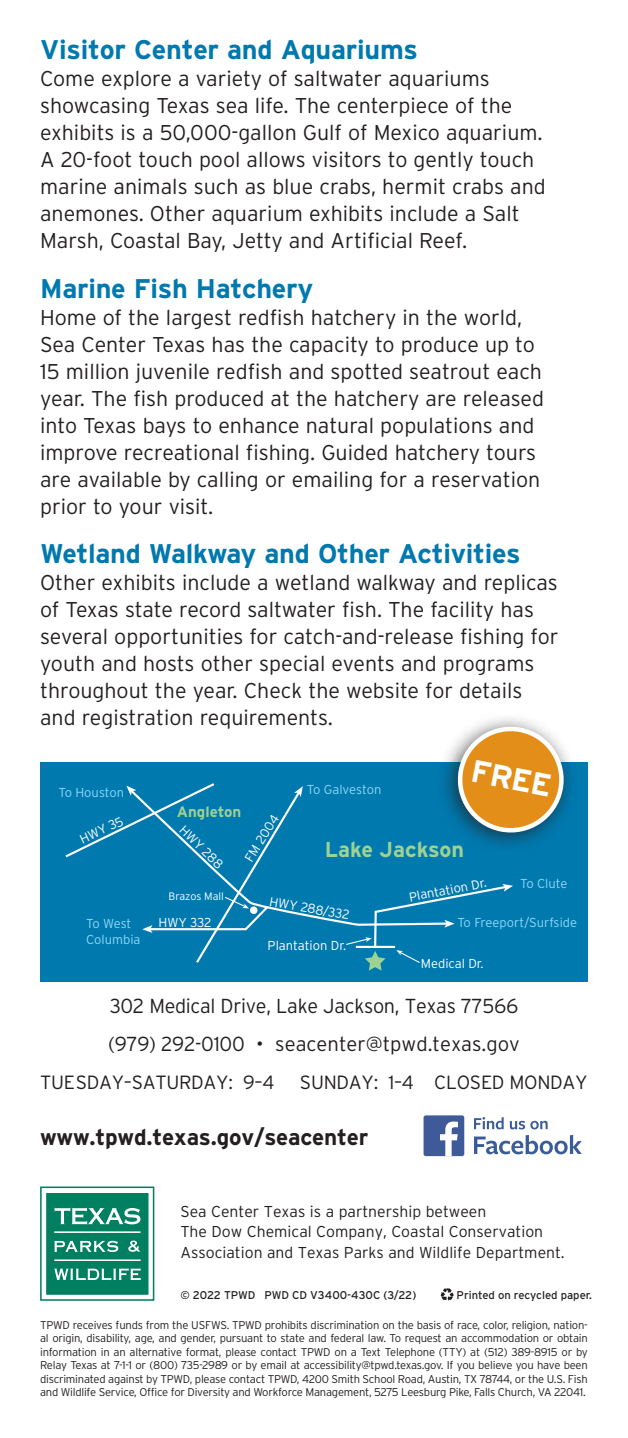
<style>
.page{position:relative;width:628px;height:1438px;background:#fff}
.page>*{position:absolute;margin:0;border:0;box-sizing:border-box;transform-origin:0 0}
.t1{font:700 31.5px "Interstate";color:#fff}
.t2{font:700 27px "Interstate";letter-spacing:-.01em;color:#0079af}
.t3{font:700 22.5px "Interstate";letter-spacing:-.01em;color:#231f20}
.t4{font:700 21.6px "Interstate";color:#9ed192}
.t5{font:300 21.38px/27px "Interstate";color:#231f20}
.t6{font:300 20.25px "Interstate";letter-spacing:-.015em;color:#231f20}
.t7{font:300 19.12px "Interstate";letter-spacing:-.015em;color:#231f20}
.t8{font:300 15.75px/20.2px "Interstate";color:#231f20}
.t9{font:700 15.08px "Interstate";color:#9ed192}
.t10{font:300 13.05px "Interstate";color:#fff}
.t11{font:300 13.05px/15.5px "Interstate";color:#8ed8f8}
.t12{font:300 11.25px/13.5px "Interstate";letter-spacing:-.02em;color:#231f20;text-align:justify}
.t13{font:11.25px "Interstate";color:#231f20}
.t14{font:300 10.8px "Interstate";color:#fff}
</style>
<div class="page">
<svg style="left:441px;top:1288px;width:13px;height:13px"></svg>
<svg style="left:40px;top:1186px;width:114px;height:115px"></svg>
<div style="left:47px;top:1193px;width:101px;height:101px;background:#007f61"></div>
<svg style="left:55px;top:1207px;width:85px;height:17px"></svg>
<svg style="left:54px;top:1268px;width:87px;height:12px"></svg>
<svg style="left:54px;top:1241px;width:64px;height:11px"></svg>
<hr style="left:54px;top:1231px;width:86px;height:2px;background:#fff">
<hr style="left:54px;top:1259px;width:87px;height:2px;background:#fff">
<svg style="left:128px;top:1240px;width:13px;height:12px"></svg>
<svg style="left:474px;top:1117px;width:29px;height:12px"></svg>
<svg style="left:510px;top:1121px;width:37px;height:8px"></svg>
<svg style="left:474px;top:1135px;width:108px;height:19px"></svg>
<div style="left:423px;top:1115px;width:41px;height:41px;background:#3e5a99;border-radius:2px"></div>
<svg style="left:440px;top:1121px;width:18px;height:35px"></svg>
<div style="left:40px;top:762px;width:548px;height:219px;background:#0079af"></div>
<svg style="left:65px;top:783px;width:444px;height:180px"></svg>
<div style="left:250px;top:906px;width:7px;height:8px;background:#fff;border-radius:50%"></div>
<svg style="left:224px;top:896px;width:25px;height:12px"></svg>
<svg style="left:345px;top:937px;width:40px;height:33px"></svg>
<svg style="left:396px;top:950px;width:25px;height:13px"></svg>
<div style="left:436px;top:712px;width:142px;height:142px;background:#231f20;opacity:.75"></div>
<svg style="left:450px;top:719px;width:121px;height:116px"></svg>
<p class="t2" style="left:40px;top:35px;width:379px">Visitor Center and Aquariums</p>
<p class="t5" style="left:40px;top:65px;width:507px">Come explore a variety of saltwater aquariums showcasing Texas sea life. The centerpiece of the exhibits is a 50,000-gallon Gulf of Mexico aquarium.<br>A 20-foot touch pool allows visitors to gently touch marine animals such as blue crabs, hermit crabs and anemones. Other aquarium exhibits include a Salt Marsh, Coastal Bay, Jetty and Artificial Reef.</p>
<p class="t2" style="left:40px;top:273px;width:275px">Marine Fish Hatchery</p>
<p class="t5" style="left:40px;top:304px;width:505px">Home of the largest redfish hatchery in the world, Sea Center Texas has the capacity to produce up to 15 million juvenile redfish and spotted seatrout each year. The fish produced at the hatchery are released into Texas bays to enhance natural populations and improve recreational fishing. Guided hatchery tours are available by calling or emailing for a reservation prior to your visit.</p>
<p class="t2" style="left:40px;top:539px;width:482px">Wetland Walkway and Other Activities</p>
<p class="t5" style="left:40px;top:569px;width:520px">Other exhibits include a wetland walkway and replicas of Texas state record saltwater fish. The facility has several opportunities for catch-and-release fishing for youth and hosts other special events and programs throughout the year. Check the website for details and registration requirements.</p>
<p class="t11" style="left:58px;top:784px;width:67px">To Houston</p>
<p class="t9" style="left:177px;top:803px;width:66px">Angleton</p>
<p class="t10" style="left:242px;top:856px;width:54px;rotate:-58deg">FM 2004</p>
<p class="t10" style="left:77px;top:833px;width:48px;rotate:-25deg">HWY 35</p>
<p class="t10" style="left:187px;top:822px;width:57px;rotate:44deg">HWY 288</p>
<p class="t11" style="left:307px;top:781px;width:76px">To Galveston</p>
<p class="t1" style="left:475px;top:753px;width:83px;rotate:11deg">FREE</p>
<p class="t4" style="left:325px;top:837px;width:141px">Lake Jackson</p>
<p class="t11" style="left:86px;top:915px;width:56px">To West<br>Columbia</p>
<p class="t14" style="left:169px;top:890px;width:57px">Brazos Mall</p>
<p class="t10" style="left:158px;top:915px;width:55px">HWY 332</p>
<p class="t10" style="left:271px;top:894px;width:83px;rotate:10deg">HWY 288/332</p>
<p class="t10" style="left:268px;top:938px;width:80px">Plantation Dr.</p>
<p class="t10" style="left:408px;top:890px;width:80px;rotate:-11deg">Plantation Dr.</p>
<p class="t11" style="left:520px;top:875px;width:49px">To Clute</p>
<p class="t11" style="left:457px;top:915px;width:121px">To Freeport/Surfside</p>
<p class="t10" style="left:421px;top:956px;width:64px">Medical Dr.</p>
<p class="t6" style="left:110px;top:995px;width:410px">302 Medical Drive, Lake Jackson, Texas 77566</p>
<p class="t6" style="left:108px;top:1032px;width:413px">(979) 292-0100 • seacenter@tpwd.texas.gov</p>
<p class="t7" style="left:40px;top:1071px;width:236px">TUESDAY–SATURDAY: 9–4</p>
<p class="t7" style="left:300px;top:1071px;width:289px">SUNDAY: 1–4 CLOSED MONDAY</p>
<p class="t3" style="left:40px;top:1124px;width:330px">www.tpwd.texas.gov/seacenter</p>
<p class="t8" style="left:180px;top:1201px;width:386px">Sea Center Texas is a partnership between<br>The Dow Chemical Company, Coastal Conservation<br>Association and Texas Parks and Wildlife Department.</p>
<p class="t13" style="left:180px;top:1288px;width:237px">© 2022 TPWD PWD CD V3400-430C (3/22)</p>
<p class="t13" style="left:456px;top:1288px;width:137px">Printed on recycled paper.</p>
<p class="t12" style="left:40px;top:1318px;width:549px">TPWD receives funds from the USFWS. TPWD prohibits discrimination on the basis of race, color, religion, nation&shy;al origin, disability, age, and gender, pursuant to state and federal law. To request an accommodation or obtain information in an alternative format, please contact TPWD on a Text Telephone (TTY) at (512) 389-8915 or by Relay Texas at 7-1-1 or (800) 735-2989 or by email at accessibility@tpwd.texas.gov. If you believe you have been discriminated against by TPWD, please contact TPWD, 4200 Smith School Road, Austin, TX 78744, or the U.S. Fish and Wildlife Service, Office for Diversity and Workforce Management, 5275 Leesburg Pike, Falls Church, VA 22041.</p>
</div>
